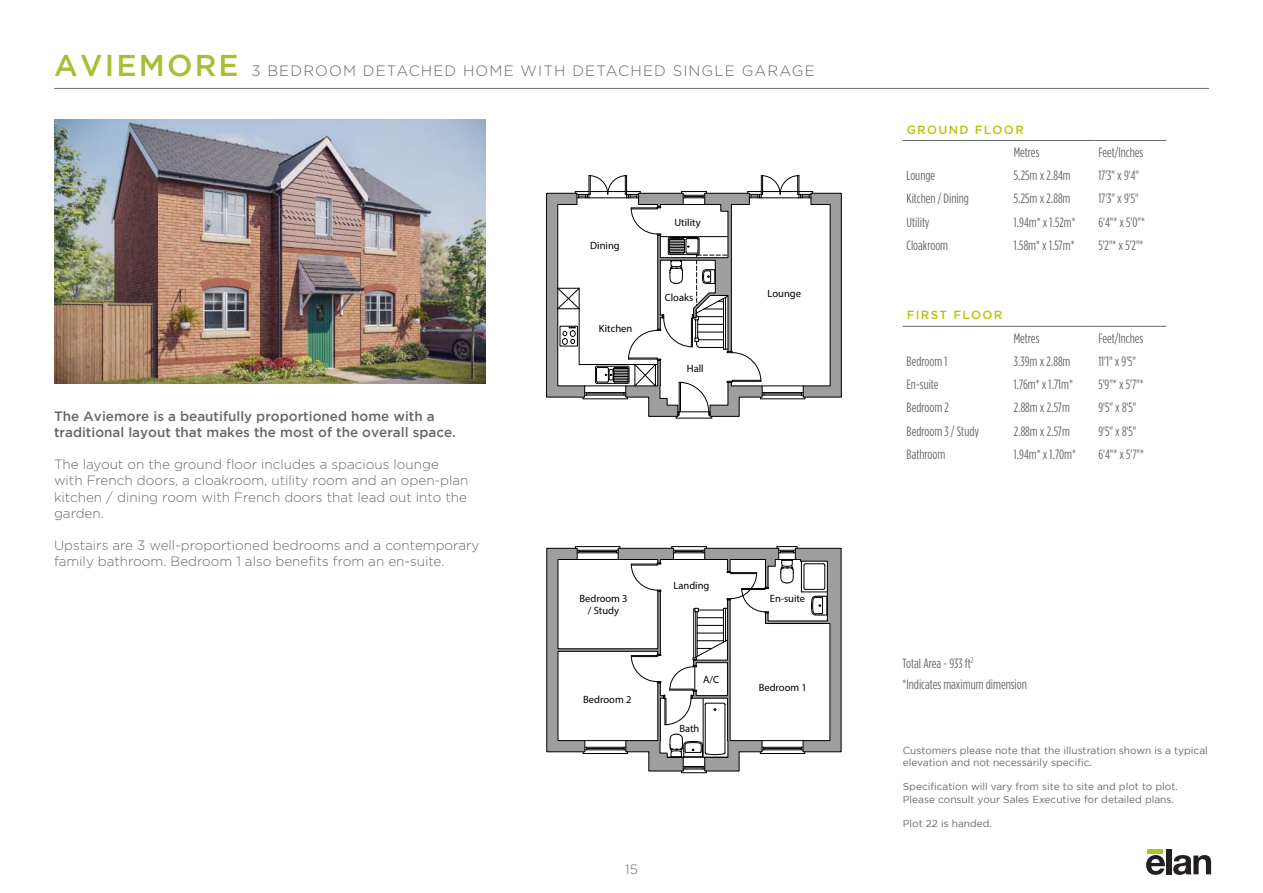
<style>
.page{position:relative;width:1263px;height:893px;background:#fff}
.page>*{position:absolute;margin:0;border:0;box-sizing:border-box;transform-origin:0 0}
.t1{font:300 15px "Gotham";letter-spacing:.075em;color:#666969}
.t2{font:13.5px/21px "Gotham Condensed";color:#666969}
.t3{font:300 13.5px/16.2px "Gotham";color:#666969}
.t4{font:500 13.5px/16.2px "Gotham";color:#666969}
.t5{font:500 11.85px "Gotham";letter-spacing:.115em;color:#b8c408}
.t6{font:10.5px/12.6px "Myriad Pro";color:#000;text-align:center}
.t7{font:10.2px/12.1px "Gotham";color:#666969}
.s1{font-weight:500;font-size:30px;color:#acbc36}
</style>
<div class="page">
<hr style="left:54px;top:88px;width:1155px;height:1px;background:#707070">
<hr style="left:676px;top:418px;width:36px;height:1px;background:#000">
<svg style="left:546px;top:175px;width:296px;height:243px"></svg>
<hr style="left:585px;top:386px;width:41px;height:1px;background:#000">
<svg style="left:546px;top:546px;width:296px;height:227px"></svg>
<img style="left:55px;top:119px;width:430px;height:264px">
<svg style="left:1146px;top:855px;width:19px;height:20px"></svg>
<div style="left:1166px;top:849px;width:6px;height:25px;background:#231f20"></div>
<svg style="left:1173px;top:855px;width:38px;height:20px"></svg>
<hr style="left:1147px;top:849px;width:16px;height:4px;background:#acc32b">
<hr style="left:903px;top:140px;width:107px;height:1px;background:#666969">
<hr style="left:1010px;top:140px;width:84px;height:1px;background:#666969">
<hr style="left:1094px;top:140px;width:72px;height:1px;background:#666969">
<hr style="left:903px;top:326px;width:107px;height:1px;background:#666969">
<hr style="left:1010px;top:326px;width:84px;height:1px;background:#666969">
<hr style="left:1094px;top:326px;width:72px;height:1px;background:#666969">
<p class="t1" style="left:54px;top:62px;width:762px"><span class="s1">AVIEMORE</span> 3 BEDROOM DETACHED HOME WITH DETACHED SINGLE GARAGE</p>
<p class="t4" style="left:54px;top:407px;width:403px">The Aviemore is a beautifully proportioned home with a traditional layout that makes the most of the overall space.</p>
<p class="t3" style="left:54px;top:456px;width:416px">The layout on the ground floor includes a spacious lounge with French doors, a cloakroom, utility room and an open-plan kitchen / dining room with French doors that lead out into the garden.</p>
<p class="t3" style="left:54px;top:537px;width:427px">Upstairs are 3 well-proportioned bedrooms and a contemporary family bathroom. Bedroom 1 also benefits from an en-suite.</p>
<p class="t6" style="left:590px;top:239px;width:31px">Dining</p>
<p class="t6" style="left:599px;top:322px;width:35px">Kitchen</p>
<p class="t6" style="left:674px;top:216px;width:28px">Utility</p>
<p class="t6" style="left:665px;top:291px;width:30px">Cloaks</p>
<p class="t6" style="left:687px;top:362px;width:18px">Hall</p>
<p class="t6" style="left:767px;top:287px;width:35px">Lounge</p>
<p class="t6" style="left:579px;top:592px;width:50px">Bedroom 3 / Study</p>
<p class="t6" style="left:583px;top:693px;width:50px">Bedroom 2</p>
<p class="t6" style="left:673px;top:579px;width:38px">Landing</p>
<p class="t6" style="left:703px;top:673px;width:18px">A/C</p>
<p class="t6" style="left:679px;top:722px;width:22px">Bath</p>
<p class="t6" style="left:770px;top:592px;width:37px">En-suite</p>
<p class="t6" style="left:759px;top:681px;width:50px">Bedroom 1</p>
<p class="t3" style="left:625px;top:861px;width:14px">15</p>
<p class="t5" style="left:907px;top:123px;width:119px">GROUND FLOOR</p>
<p class="t2" style="left:1014px;top:141px;width:27px">Metres</p>
<p class="t2" style="left:1098px;top:141px;width:46px">Feet/Inches</p>
<p class="t2" style="left:906px;top:165px;width:30px">Lounge</p>
<p class="t2" style="left:1014px;top:165px;width:58px">5.25m x 2.84m</p>
<p class="t2" style="left:1098px;top:165px;width:42px">17'3" x 9'4"</p>
<p class="t2" style="left:906px;top:188px;width:64px">Kitchen / Dining</p>
<p class="t2" style="left:1014px;top:188px;width:58px">5.25m x 2.88m</p>
<p class="t2" style="left:1098px;top:188px;width:42px">17'3" x 9'5"</p>
<p class="t2" style="left:906px;top:211px;width:25px">Utility</p>
<p class="t2" style="left:1014px;top:211px;width:63px">1.94m* x 1.52m*</p>
<p class="t2" style="left:1098px;top:211px;width:48px">6'4"* x 5'0"*</p>
<p class="t2" style="left:906px;top:234px;width:43px">Cloakroom</p>
<p class="t2" style="left:1014px;top:234px;width:62px">1.58m* x 1.57m*</p>
<p class="t2" style="left:1098px;top:234px;width:47px">5'2"* x 5'2"*</p>
<p class="t5" style="left:907px;top:308px;width:97px">FIRST FLOOR</p>
<p class="t2" style="left:1014px;top:327px;width:27px">Metres</p>
<p class="t2" style="left:1098px;top:327px;width:46px">Feet/Inches</p>
<p class="t2" style="left:906px;top:350px;width:42px">Bedroom 1</p>
<p class="t2" style="left:1014px;top:350px;width:58px">3.39m x 2.88m</p>
<p class="t2" style="left:1098px;top:350px;width:39px">11'1" x 9'5"</p>
<p class="t2" style="left:906px;top:374px;width:34px">En-suite</p>
<p class="t2" style="left:1014px;top:374px;width:61px">1.76m* x 1.71m*</p>
<p class="t2" style="left:1098px;top:374px;width:47px">5'9"* x 5'7"*</p>
<p class="t2" style="left:906px;top:397px;width:44px">Bedroom 2</p>
<p class="t2" style="left:1014px;top:397px;width:58px">2.88m x 2.57m</p>
<p class="t2" style="left:1098px;top:397px;width:39px">9'5" x 8'5"</p>
<p class="t2" style="left:906px;top:420px;width:74px">Bedroom 3 / Study</p>
<p class="t2" style="left:1014px;top:420px;width:58px">2.88m x 2.57m</p>
<p class="t2" style="left:1098px;top:420px;width:39px">9'5" x 8'5"</p>
<p class="t2" style="left:906px;top:443px;width:40px">Bathroom</p>
<p class="t2" style="left:1014px;top:443px;width:64px">1.94m* x 1.70m*</p>
<p class="t2" style="left:1098px;top:443px;width:47px">6'4"* x 5'7"*</p>
<p class="t2" style="left:903px;top:652px;width:126px">Total Area - 933 ft<sup>2<br></sup>*Indicates maximum dimension</p>
<p class="t7" style="left:903px;top:744px;width:307px">Customers please note that the illustration shown is a typical elevation and not necessarily specific.</p>
<p class="t7" style="left:903px;top:780px;width:277px">Specification will vary from site to site and plot to plot.<br>Please consult your Sales Executive for detailed plans.</p>
<p class="t7" style="left:903px;top:817px;width:91px">Plot 22 is handed.</p>
</div>
